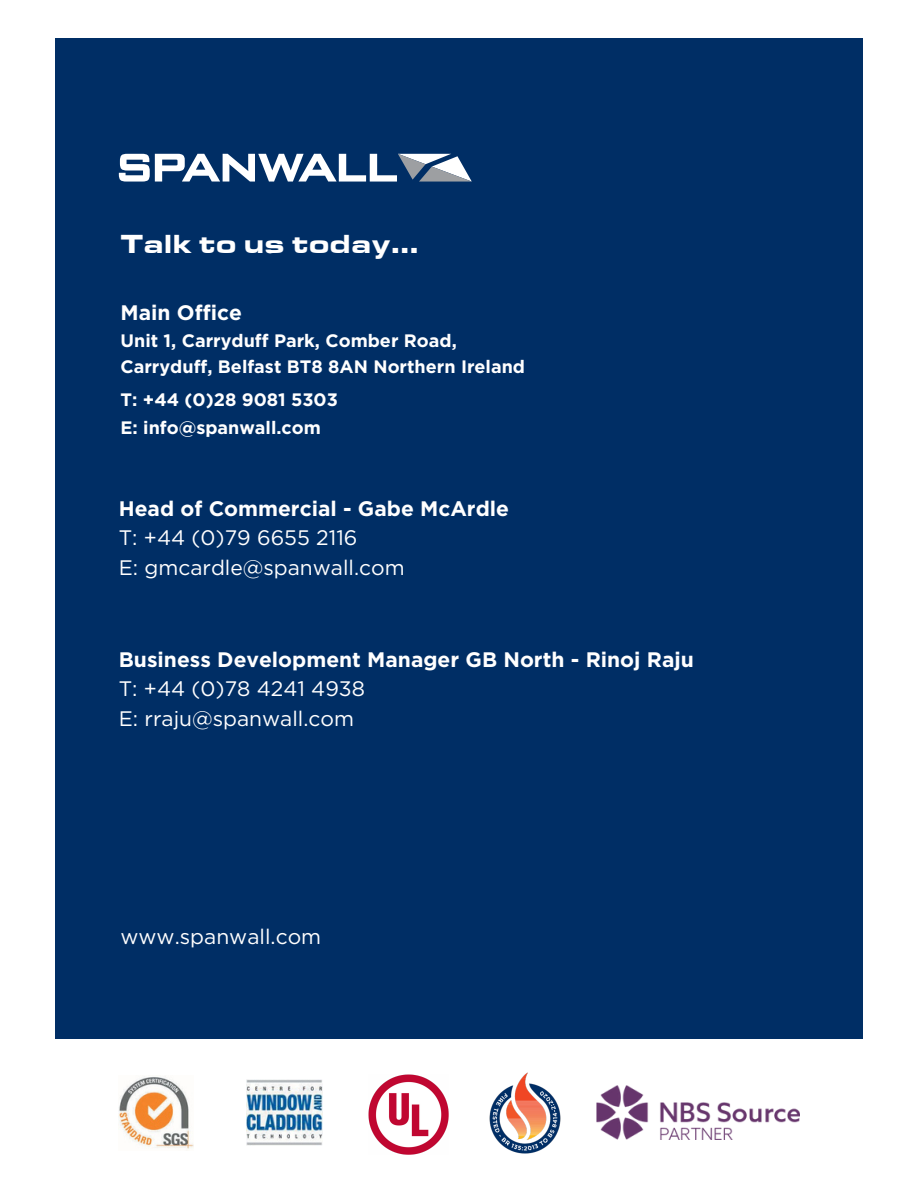
<style>
.page{position:relative;width:918px;height:1188px;background:#fff}
.page>*{position:absolute;margin:0;border:0;box-sizing:border-box;transform-origin:0 0}
.t1{font:27px "Eurostar Black Extended";color:#fff}
.t2{font:700 21px/29.2px "Gotham";color:#fff}
.t3{font:21px/29.2px "Gotham";color:#fff}
.t4{font:700 18px/25.8px "Gotham";color:#fff}
.s1{font-weight:700}
.s2{font-weight:400}
</style>
<div class="page">
<div style="left:55px;top:39px;width:808px;height:999px;background:#002e65"></div>
<svg style="left:119px;top:154px;width:353px;height:28px"></svg>
<img style="left:247px;top:1079px;width:75px;height:67px">
<img style="left:119px;top:1076px;width:74px;height:73px">
<img style="left:597px;top:1086px;width:202px;height:54px">
<img style="left:489px;top:1072px;width:72px;height:82px">
<img style="left:369px;top:1074px;width:80px;height:80px">
<h1 class="t1" style="left:121px;top:227px;width:300px">Talk to us today...</h1>
<p class="t2" style="left:121px;top:298px;width:123px">Main Office</p>
<p class="t4" style="left:121px;top:328px;width:406px">Unit 1, Carryduff Park, Comber Road,<br>Carryduff, Belfast BT8 8AN Northern Ireland</p>
<p class="t4" style="left:121px;top:386px;width:219px">T: +44 (0)28 9081 5303</p>
<p class="t4" style="left:121px;top:414px;width:202px">E: info@spanwall.com</p>
<p class="t3" style="left:119px;top:494px;width:392px"><span class="s1">Head of Commercial - Gabe McArdle<br></span>T: +44 (0)79 6655 2116<br>E: gmcardle@spanwall.com</p>
<h2 class="t2" style="left:119px;top:645px;width:577px">Business Development Manager GB North - Rinoj Raju<br><span class="s2">T: +44 (0)78 4241 4938<br>E: rraju@spanwall.com</span></h2>
<h2 class="t3" style="left:121px;top:922px;width:202px">www.spanwall.com</h2>
</div>
